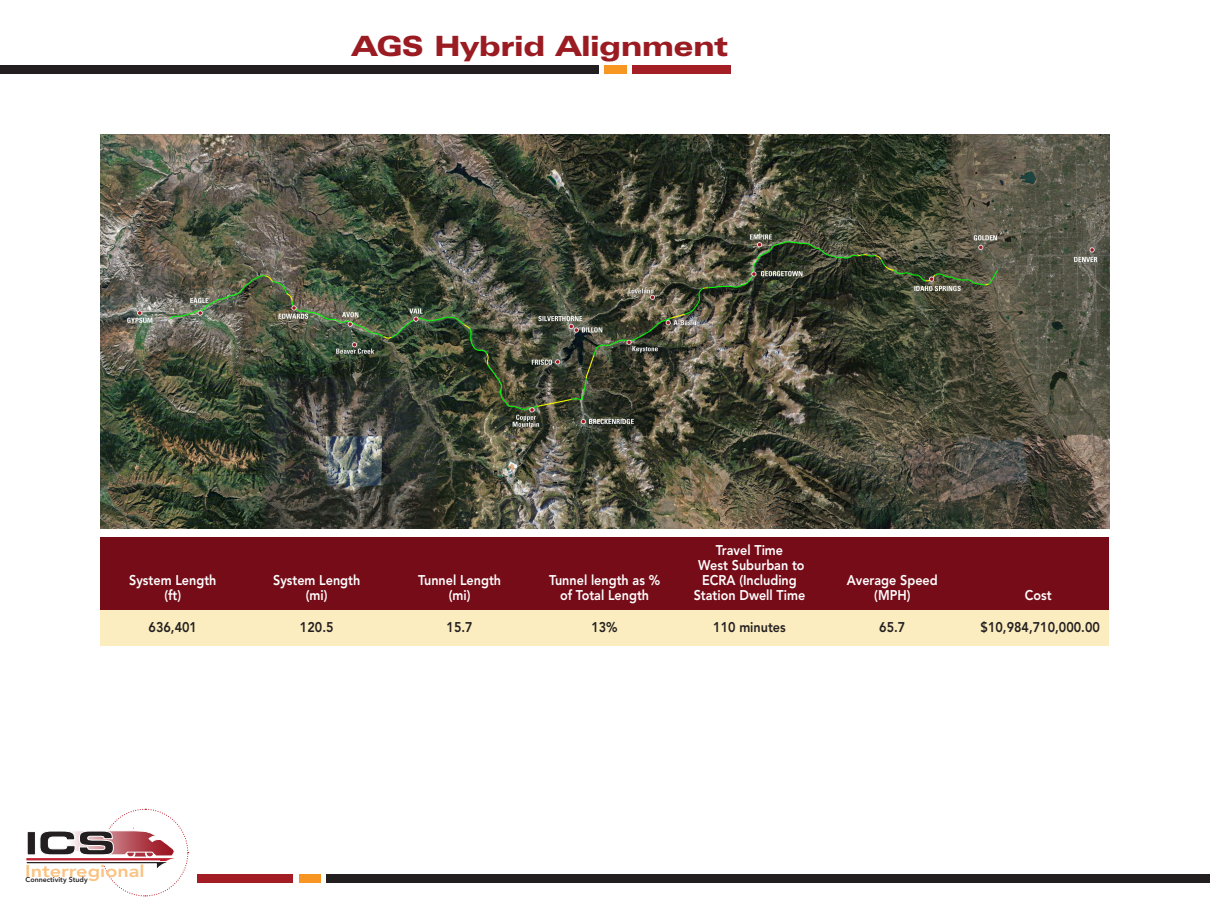
<style>
.page{position:relative;width:1210px;height:908px;background:#fff}
.page>*{position:absolute;margin:0;border:0;box-sizing:border-box;transform-origin:0 0}
.t1{font:900 expanded 28px "Zurich BT";color:#9a1c22}
.t2{font:800 17.04px "Avenir";color:#fbc381;scale:1.17 1}
.t3{font:800 14px/15px "Avenir";color:#fff;text-align:center;scale:.9 1}
.t4{font:800 14px "Avenir";color:#231f20;scale:.9 1}
.t5{font:800 7.04px "Avenir";color:#231f20}
</style>
<div class="page">
<div style="left:198px;top:873px;width:95px;height:9px;background:#a31e24"></div>
<div style="left:326px;top:873px;width:884px;height:9px;background:#231f20"></div>
<div style="left:299px;top:873px;width:21px;height:9px;background:#f89623"></div>
<div style="left:632px;top:65px;width:99px;height:9px;background:#a31e25"></div>
<div style="left:0;top:65px;width:598px;height:9px;background:#231f20"></div>
<div style="left:604px;top:65px;width:23px;height:9px;background:#f89623"></div>
<svg style="left:26px;top:808px;width:163px;height:88px"></svg>
<img style="left:101px;top:135px;width:1008px;height:393px">
<div style="left:101px;top:609px;width:1008px;height:37px;background:#fbedbf"></div>
<div style="left:101px;top:536px;width:1008px;height:73px;background:#750c18"></div>
<h1 class="t1" style="left:352px;top:29px;width:378px">AGS Hybrid Alignment</h1>
<p class="t3" style="left:698px;top:542px;width:120px">Travel Time<br>West Suburban to</p>
<p class="t3" style="left:129px;top:572px;width:98px">System Length</p>
<p class="t3" style="left:273px;top:572px;width:98px">System Length</p>
<p class="t3" style="left:418px;top:572px;width:94px">Tunnel Length</p>
<p class="t3" style="left:549px;top:572px;width:125px">Tunnel length as %</p>
<p class="t3" style="left:702px;top:572px;width:107px">ECRA (Including</p>
<p class="t3" style="left:847px;top:572px;width:102px">Average Speed</p>
<p class="t3" style="left:164px;top:587px;width:20px">(ft)</p>
<p class="t3" style="left:306px;top:587px;width:26px">(mi)</p>
<p class="t3" style="left:449px;top:587px;width:26px">(mi)</p>
<p class="t3" style="left:560px;top:587px;width:101px">of Total Length</p>
<p class="t3" style="left:694px;top:587px;width:125px">Station Dwell Time</p>
<p class="t3" style="left:874px;top:587px;width:42px">(MPH)</p>
<p class="t3" style="left:1025px;top:587px;width:31px">Cost</p>
<p class="t4" style="left:149px;top:619px;width:55px">636,401</p>
<p class="t4" style="left:300px;top:619px;width:39px">120.5</p>
<p class="t4" style="left:446px;top:619px;width:31px">15.7</p>
<p class="t4" style="left:591px;top:619px;width:31px">13%</p>
<p class="t4" style="left:713px;top:619px;width:82px">110 minutes</p>
<p class="t4" style="left:879px;top:619px;width:31px">65.7</p>
<p class="t4" style="left:980px;top:619px;width:134px">$10,984,710,000.00</p>
<p class="t2" style="left:25px;top:860px;width:104px">Interregional</p>
<p class="t5" style="left:26px;top:875px;width:64px">Connectivity Study</p>
</div>
